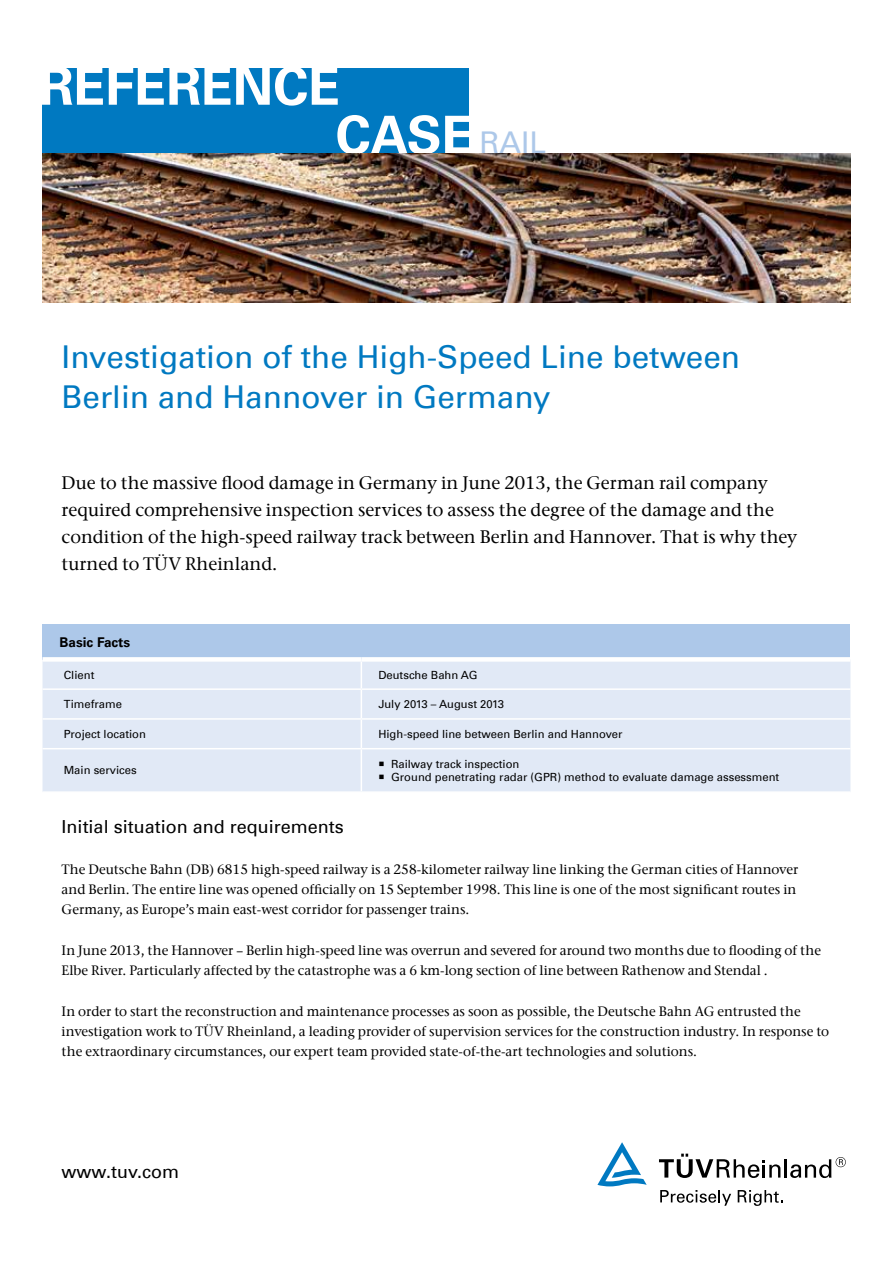
<style>
.page{position:relative;width:893px;height:1263px;background:#fff}
.page>*{position:absolute;margin:0;border:0;box-sizing:border-box;transform-origin:0 0}
.Main_Header{font:700 52.5px "Univers Com 65";color:#fff}
.Main_Header-2{font:31.5px/40.5px "Univers Com 55 Roman";color:#0079c1}
.Main_Header-3{font:30px "Univers Com 55 Roman";color:#adc8e9}
.Subtitle{font:500 18px/27px "ITC Stone Serif Com";color:#000}
.Intermediate_title{font:18px "Univers Com 55 Roman";color:#000}
.Continious_text{font:500 13.5px/20.2px "ITC Stone Serif Com";color:#000}
.Table_title{font:700 13.5px "Univers Com 65";color:#000}
.Table{font:11.25px "Univers Com 55 Roman";color:#000}
</style>
<div class="page">
<div style="left:43px;top:624px;width:807px;height:35px;background:#adc8e9"></div>
<div style="left:43px;top:662px;width:807px;height:129px;background:#e1e9f6"></div>
<hr style="left:43px;top:688px;width:318px;height:2px;background:#fff">
<hr style="left:361px;top:688px;width:489px;height:2px;background:#fff">
<hr style="left:43px;top:718px;width:318px;height:2px;background:#fff">
<hr style="left:361px;top:718px;width:489px;height:2px;background:#fff">
<svg style="left:361px;top:662px;width:1px;height:86px"></svg>
<hr style="left:43px;top:748px;width:318px;height:1px;background:#fff">
<hr style="left:361px;top:748px;width:489px;height:1px;background:#fff">
<hr style="left:361px;top:749px;width:1px;height:42px;background:#fff">
<div style="left:43px;top:657px;width:318px;height:5px;background:#fff"></div>
<div style="left:361px;top:657px;width:489px;height:5px;background:#fff"></div>
<div style="left:43px;top:68px;width:426px;height:85px;background:#0079c1"></div>
<svg style="left:660px;top:1190px;width:71px;height:16px"></svg>
<svg style="left:738px;top:1190px;width:45px;height:16px"></svg>
<svg style="left:659px;top:1153px;width:121px;height:25px"></svg>
<hr style="left:784px;top:1159px;width:3px;height:18px;background:#000">
<svg style="left:790px;top:1157px;width:56px;height:21px"></svg>
<svg style="left:597px;top:1142px;width:50px;height:44px"></svg>
<img style="left:43px;top:153px;width:807px;height:149px">
<svg style="left:379px;top:761px;width:5px;height:5px"></svg>
<svg style="left:379px;top:775px;width:5px;height:4px"></svg>
<p class="Main_Header" style="left:38px;top:55px;width:303px">REFERENCE</p>
<p class="Main_Header" style="left:336px;top:104px;width:139px">CASE</p>
<p class="Main_Header-3" style="left:479px;top:124px;width:68px">RAIL</p>
<p class="Main_Header-2" style="left:62px;top:336px;width:680px">Investigation of the High-Speed Line between<br>Berlin and Hannover in Germany</p>
<p class="Subtitle" style="left:62px;top:469px;width:737px">Due to the massive flood damage in Germany in June 2013, the German rail company required comprehensive inspection services to assess the degree of the damage and the condition of the high-speed railway track between Berlin and Hannover. That is why they turned to TÜV Rheinland.</p>
<p class="Table_title" style="left:60px;top:634px;width:72px">Basic Facts</p>
<p class="Table" style="left:64px;top:668px;width:32px">Client</p>
<p class="Table" style="left:378px;top:668px;width:101px">Deutsche Bahn AG</p>
<p class="Table" style="left:64px;top:697px;width:60px">Timeframe</p>
<p class="Table" style="left:378px;top:697px;width:127px">July 2013 – August 2013</p>
<p class="Table" style="left:64px;top:727px;width:84px">Project location</p>
<p class="Table" style="left:378px;top:727px;width:246px">High-speed line between Berlin and Hannover</p>
<p class="Table" style="left:64px;top:764px;width:75px">Main services</p>
<p class="Table" style="left:391px;top:757px;width:130px">Railway track inspection</p>
<p class="Table" style="left:391px;top:770px;width:390px">Ground penetrating radar (GPR) method to evaluate damage assessment</p>
<p class="Intermediate_title" style="left:62px;top:816px;width:284px">Initial situation and requirements</p>
<p class="Continious_text" style="left:62px;top:859px;width:738px">The Deutsche Bahn (DB) 6815 high-speed railway is a 258-kilometer railway line linking the German cities of Hannover and Berlin. The entire line was opened officially on 15 September 1998. This line is one of the most significant routes in<br>Germany, as Europe’s main east-west corridor for passenger trains.</p>
<p class="Continious_text" style="left:62px;top:940px;width:761px">In June 2013, the Hannover – Berlin high-speed line was overrun and severed for around two months due to flooding of the<br>Elbe River. Particularly affected by the catastrophe was a 6 km-long section of line between Rathenow and Stendal .</p>
<p class="Continious_text" style="left:62px;top:1001px;width:769px">In order to start the reconstruction and maintenance processes as soon as possible, the Deutsche Bahn AG entrusted the investigation work to TÜV Rheinland, a leading provider of supervision services for the construction industry. In response to the extraordinary circumstances, our expert team provided state-of-the-art technologies and solutions.</p>
<p class="Intermediate_title" style="left:62px;top:1160px;width:119px">www.tuv.com</p>
</div>
